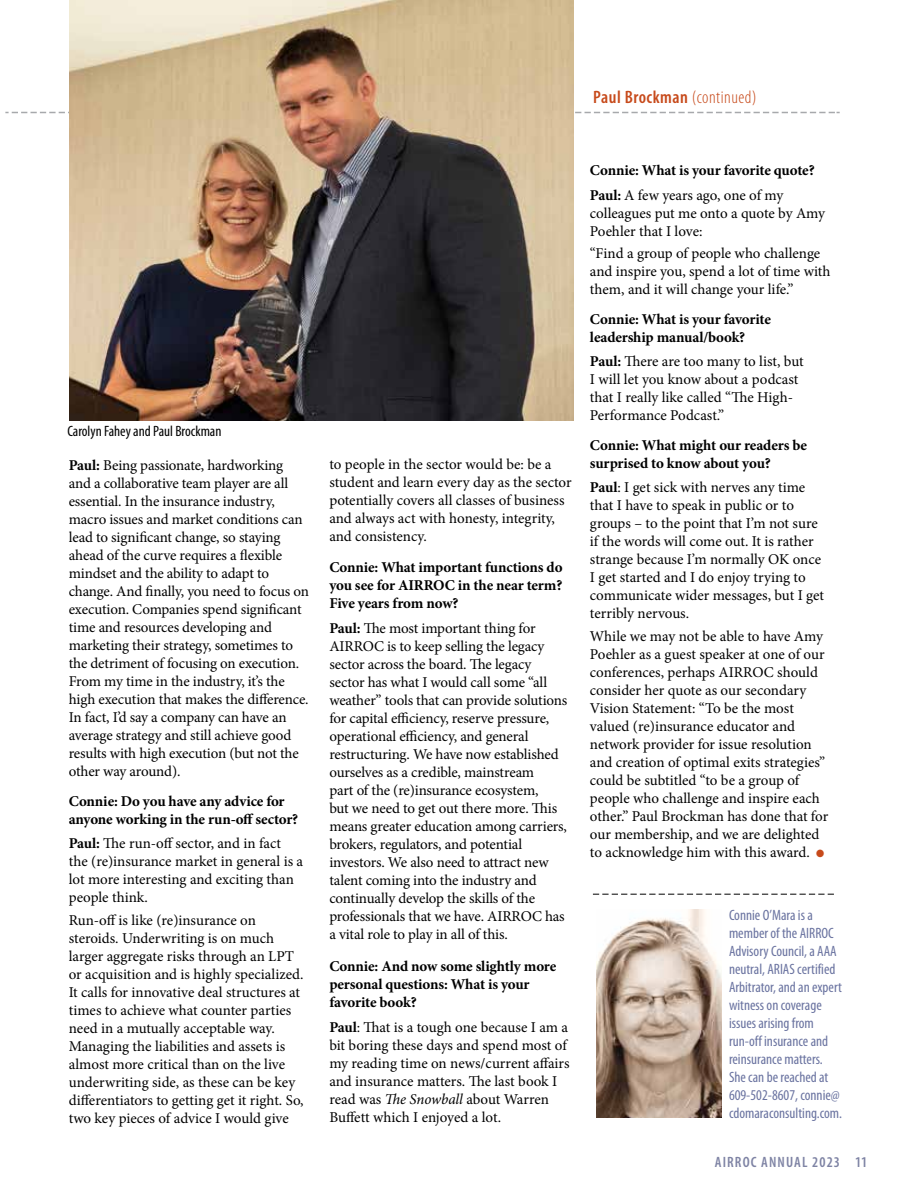
<style>
.page{position:relative;width:918px;height:1188px;background:#fff}
.page>*{position:absolute;margin:0;border:0;box-sizing:border-box;transform-origin:0 0}
.t1{font:600 condensed 18px "Myriad Pro";letter-spacing:.03em;color:#c74a1b}
.t2{font:15px/18px "Minion Pro";letter-spacing:-.005em;color:#000}
.t3{font:700 15px/18px "Minion Pro";letter-spacing:-.01em;color:#000}
.t4{font:condensed 15px/18px "Myriad Pro";color:#6a73a0}
.t5{font:condensed 15px "Myriad Pro";color:#000}
.t6{font:600 condensed 15px "Myriad Pro";letter-spacing:.075em;color:#7e83a4}
.s1{font-weight:300}
.s2{font-weight:700}
.s3{font-style:italic}
.s4{font-weight:400}
.s5{color:#c74a1b}
</style>
<div class="page">
<svg style="left:5px;top:112px;width:835px;height:1px"></svg>
<svg style="left:593px;top:894px;width:241px;height:1px"></svg>
<img style="left:596px;top:909px;width:125px;height:209px">
<img style="left:69px;top:0;width:504px;height:421px">
<p class="t1" style="left:593px;top:88px;width:165px">Paul Brockman <span class="s1">(continued)</span></p>
<p class="t5" style="left:68px;top:423px;width:156px">Carolyn Fahey and Paul Brockman</p>
<p class="t2" style="left:69px;top:457px;width:242px"><span class="s2">Paul:</span> Being passionate, hardworking and a collaborative team player are all essential. In the insurance industry, macro issues and market conditions can lead to significant change, so staying ahead of the curve requires a flexible mindset and the ability to adapt to change. And finally, you need to focus on execution. Companies spend significant time and resources developing and marketing their strategy, sometimes to the detriment of focusing on execution.<br>From my time in the industry, it’s the high execution that makes the difference.<br>In fact, I’d say a company can have an average strategy and still achieve good results with high execution (but not the other way around).</p>
<p class="t3" style="left:69px;top:792px;width:231px">Connie: Do you have any advice for anyone working in the run-off sector?</p>
<p class="t2" style="left:69px;top:835px;width:236px"><span class="s2">Paul:</span> The run-off sector, and in fact the (re)insurance market in general is a lot more interesting and exciting than people think.</p>
<p class="t2" style="left:69px;top:911px;width:236px">Run-off is like (re)insurance on steroids. Underwriting is on much larger aggregate risks through an LPT or acquisition and is highly specialized.<br>It calls for innovative deal structures at times to achieve what counter parties need in a mutually acceptable way.<br>Managing the liabilities and assets is almost more critical than on the live underwriting side, as these can be key differentiators to getting get it right. So, two key pieces of advice I would give</p>
<p class="t2" style="left:329px;top:455px;width:244px">to people in the sector would be: be a student and learn every day as the sector potentially covers all classes of business and always act with honesty, integrity, and consistency.</p>
<p class="t3" style="left:329px;top:558px;width:235px;text-align:justify">Connie: What important functions do you see for AIRROC in the near term?<br>Five years from now?</p>
<p class="t2" style="left:329px;top:619px;width:240px"><span class="s2">Paul:</span> The most important thing for AIRROC is to keep selling the legacy sector across the board. The legacy sector has what I would call some “all weather” tools that can provide solutions for capital efficiency, reserve pressure, operational efficiency, and general restructuring. We have now established ourselves as a credible, mainstream<br>part of the (re)insurance ecosystem,<br>but we need to get out there more. This means greater education among carriers, brokers, regulators, and potential investors. We also need to attract new talent coming into the industry and continually develop the skills of the professionals that we have. AIRROC has a vital role to play in all of this.</p>
<p class="t3" style="left:329px;top:957px;width:228px">Connie: And now some slightly more personal questions: What is your favorite book?</p>
<p class="t2" style="left:329px;top:1019px;width:242px"><span class="s2">Paul</span>: That is a tough one because I am a bit boring these days and spend most of my reading time on news/current affairs and insurance matters. The last book I read was <span class="s3">The Snowball</span> about Warren Buffett which I enjoyed a lot.</p>
<p class="t3" style="left:590px;top:158px;width:226px;line-height:24.8px">Connie: What is your favorite quote?<br>Paul: <span class="s4">A few years ago, one of my</span></p>
<p class="t2" style="left:590px;top:204px;width:237px">colleagues put me onto a quote by Amy<br>Poehler that I love:</p>
<p class="t2" style="left:590px;top:245px;width:242px">“Find a group of people who challenge and inspire you, spend a lot of time with them, and it will change your life.”</p>
<p class="t3" style="left:590px;top:310px;width:183px">Connie: What is your favorite leadership manual/book?</p>
<p class="t2" style="left:590px;top:353px;width:215px"><span class="s2">Paul:</span> There are too many to list, but<br>I will let you know about a podcast that I really like called “The High-<br>Performance Podcast.”</p>
<p class="t3" style="left:590px;top:436px;width:219px">Connie: What might our readers be surprised to know about you?</p>
<p class="t2" style="left:590px;top:479px;width:236px"><span class="s2">Paul</span>: I get sick with nerves any time that I have to speak in public or to groups – to the point that I’m not sure if the words will come out. It is rather strange because I’m normally OK once I get started and I do enjoy trying to communicate wider messages, but I get terribly nervous.</p>
<p class="t2" style="left:590px;top:627px;width:240px">While we may not be able to have Amy Poehler as a guest speaker at one of our conferences, perhaps AIRROC should consider her quote as our secondary Vision Statement: “To be the most valued (re)insurance educator and network provider for issue resolution and creation of optimal exits strategies” could be subtitled “to be a group of people who challenge and inspire each other.” Paul Brockman has done that for our membership, and we are delighted to acknowledge him with this award. <span class="s5">●</span></p>
<p class="t4" style="left:729px;top:907px;width:115px">Connie O’Mara is a member of the AIRROC<br>Advisory Council, a AAA neutral, ARIAS certified<br>Arbitrator, and an expert witness on coverage issues arising from run-off insurance and reinsurance matters.<br>She can be reached at<br>609-502-8607, connie@ cdomaraconsulting.com.</p>
<p class="t6" style="left:715px;top:1154px;width:154px">AIRROC ANNUAL 2023 11</p>
</div>
